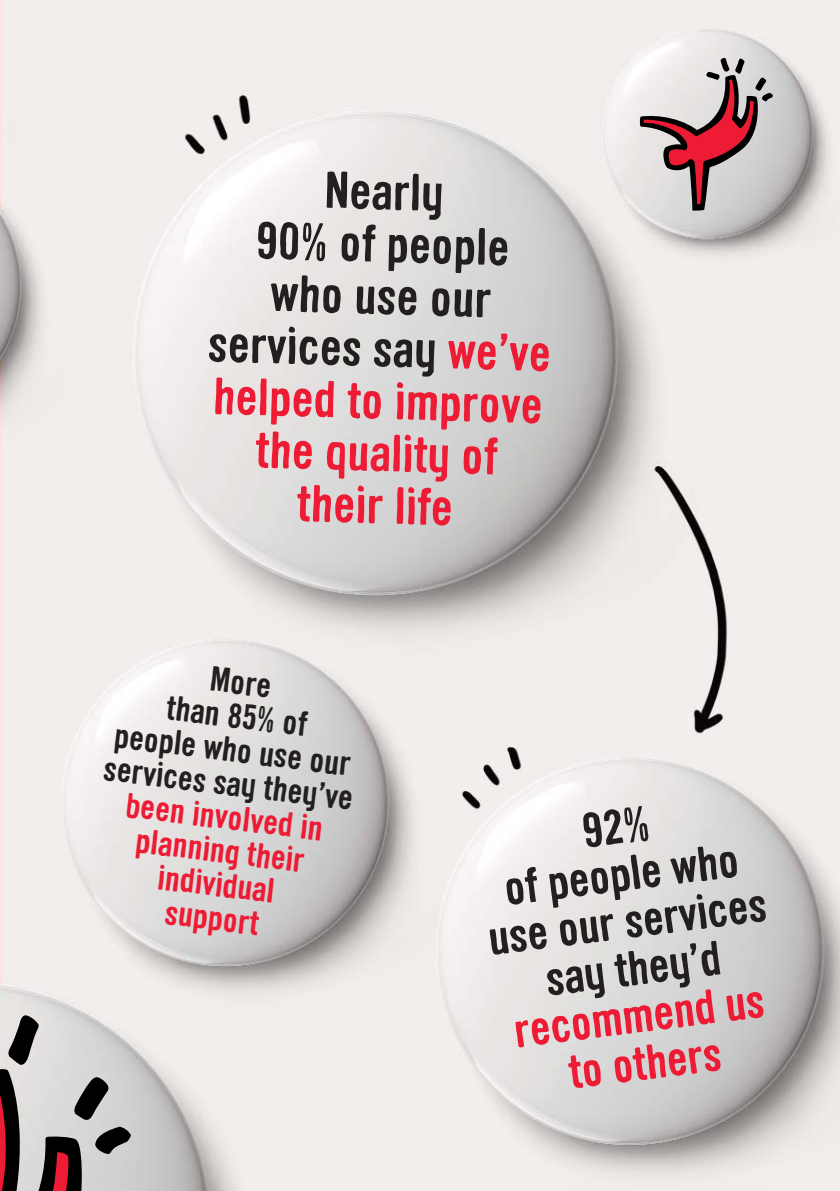
<style>
.page{position:relative;width:840px;height:1191px;background:#fff}
.page>*{position:absolute;margin:0;border:0;box-sizing:border-box;transform-origin:0 0}
.t1{font:700 50.6px/52.2px "Sini";color:#ed1b34;text-align:center}
.t2{font:700 47.4px/47.4px "Sini";color:#231f20;text-align:center}
.t3{font:700 47.4px/47.4px "Sini";color:#ed1b34;text-align:center}
.t4{font:700 33.8px/33.8px "Sini";color:#231f20;text-align:center}
.t5{font:700 33.8px/33.8px "Sini";color:#ed1b34;text-align:center}
.s1{color:#231f20}
</style>
<div class="page">
<img style="left:0;top:0;width:839px;height:1191px">
<svg style="left:639px;top:57px;width:133px;height:154px;background:#bfa2a5"></svg>
<svg style="left:0;top:1013px;width:131px;height:178px;background:#a79fa0"></svg>
<p class="t1" style="left:214px;top:164px;width:344px;rotate:2deg"><span class="s1">Nearly<br>90% of people<br>who use our services say</span> we’ve helped to improve the quality of<br>their life</p>
<p class="t4" style="left:118px;top:653px;width:252px;rotate:7deg">More<br>than 85% of<br>people who use our services say they’ve</p>
<p class="t5" style="left:127px;top:791px;width:200px;rotate:7deg">been involved in planning their individual support</p>
<p class="t2" style="left:474px;top:824px;width:281px;rotate:-7deg">92%<br>of people who use our services say they’d</p>
<p class="t3" style="left:511px;top:1011px;width:253px;rotate:-7deg">recommend us to others</p>
</div>
